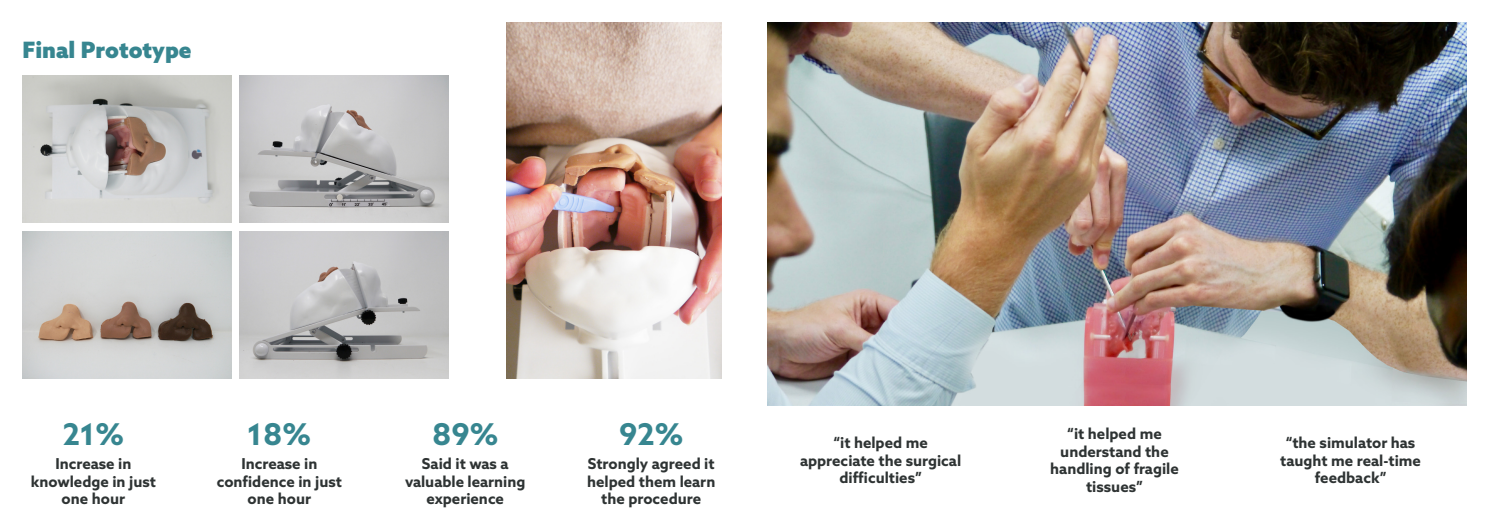
<style>
.page{position:relative;width:1489px;height:527px;background:#fff}
.page>*{position:absolute;margin:0;border:0;box-sizing:border-box;transform-origin:0 0}
.t1{font:700 30px "Azo Sans";color:#378690}
.t2{font:900 22.5px "Azo Sans";color:#378690}
.Paragraph_Style_1{font:700 15px/17.5px "Azo Sans";color:#2e3333;text-align:center}
</style>
<div class="page">
<img style="left:239px;top:75px;width:209px;height:148px">
<img style="left:22px;top:75px;width:209px;height:148px">
<img style="left:239px;top:231px;width:209px;height:147px">
<img style="left:23px;top:231px;width:208px;height:147px">
<img style="left:506px;top:23px;width:216px;height:355px">
<img style="left:767px;top:23px;width:699px;height:382px">
<p class="t2" style="left:22px;top:35px;width:171px">Final Prototype</p>
<p class="t1" style="left:63px;top:414px;width:63px">21%</p>
<p class="Paragraph_Style_1" style="left:31px;top:454px;width:127px">Increase in knowledge in just one hour</p>
<p class="t1" style="left:247px;top:414px;width:65px">18%</p>
<p class="Paragraph_Style_1" style="left:217px;top:454px;width:127px">Increase in confidence in just one hour</p>
<p class="t1" style="left:432px;top:414px;width:68px">89%</p>
<p class="Paragraph_Style_1" style="left:422px;top:454px;width:88px">Said it was a</p>
<p class="Paragraph_Style_1" style="left:405px;top:472px;width:122px">valuable learning experience</p>
<p class="t1" style="left:619px;top:414px;width:66px">92%</p>
<p class="Paragraph_Style_1" style="left:587px;top:454px;width:130px">Strongly agreed it helped them learn the procedure</p>
<p class="Paragraph_Style_1" style="left:800px;top:433px;width:162px">“it helped me appreciate the surgical difficulties”</p>
<p class="Paragraph_Style_1" style="left:1050px;top:424px;width:130px">“it helped me understand the handling of fragile tissues”</p>
<p class="Paragraph_Style_1" style="left:1280px;top:433px;width:142px">“the simulator has taught me real-time feedback”</p>
</div>
